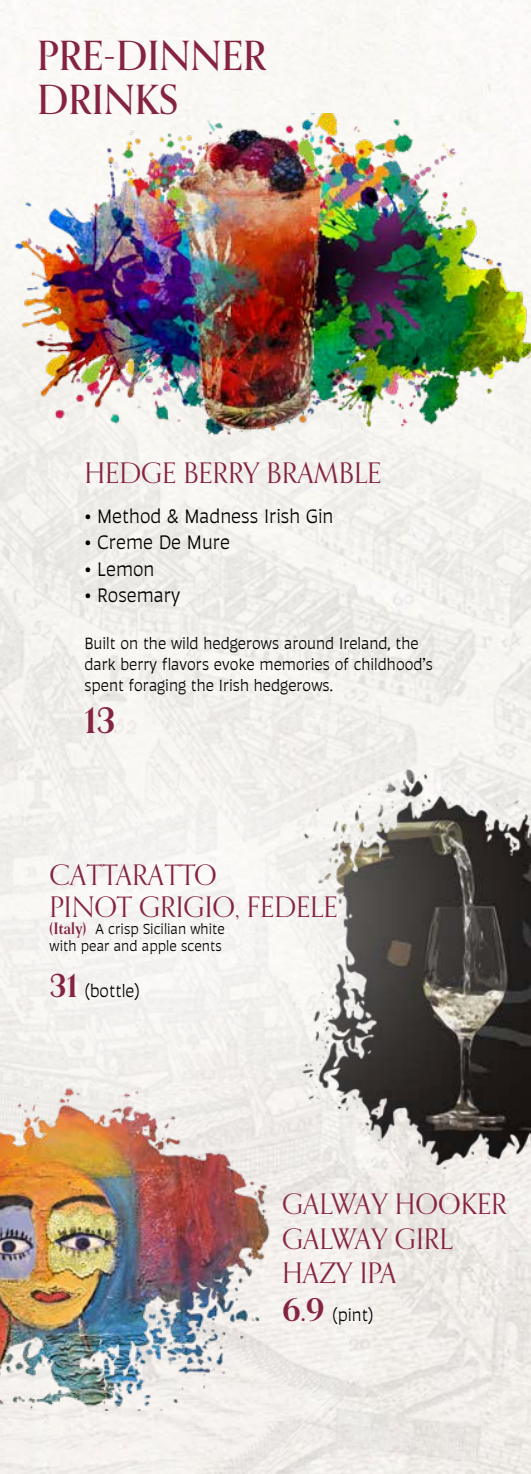
<style>
.page{position:relative;width:531px;height:1474px;background:#fff}
.page>*{position:absolute;margin:0;border:0;box-sizing:border-box;transform-origin:0 0}
.t1{font:500 40.25px/43.8px "Orpheus Pro";color:#852342}
.t2{font:700 35px "Orpheus Pro";color:#852342}
.t3{font:28.35px/34.6px "Orpheus Pro";color:#852342}
.t4{font:21px "Auster";color:#000}
.t5{font:18.9px "Auster";color:#000}
.t6{font:17.5px/21px "Auster";color:#000}
.t7{font:15.75px/17.3px "Auster";color:#000}
.s1{font-family:"Orpheus Pro";font-weight:700;color:#852342}
.s2{font-family:"Orpheus Pro";font-weight:700;font-size:31.5px;color:#852342}
</style>
<div class="page">
<img style="left:0;top:0;width:531px;height:1473px">
<img style="left:0;top:1328px;width:282px;height:82px">
<div style="left:0;top:530px;width:531px;height:798px;background:#fff;opacity:.75"></div>
<img style="left:0;top:114px;width:531px;height:324px">
<h1 class="t1" style="left:37px;top:33px;width:231px">PRE-DINNER<br>DRINKS</h1>
<h3 class="t3" style="left:84px;top:455px;width:298px">HEDGE BERRY BRAMBLE</h3>
<p class="t4" style="left:84px;top:505px;width:251px">• Method &amp; Madness Irish Gin</p>
<p class="t4" style="left:84px;top:531px;width:147px">• Creme De Mure</p>
<p class="t4" style="left:84px;top:557px;width:72px">• Lemon</p>
<p class="t4" style="left:84px;top:583px;width:98px">• Rosemary</p>
<p class="t6" style="left:84px;top:633px;width:350px">Built on the wild hedgerows around Ireland, the dark berry flavors evoke memories of childhood’s spent foraging the Irish hedgerows.</p>
<h2 class="t2" style="left:84px;top:698px;width:33px">13</h2>
<h3 class="t3" style="left:50px;top:859px;width:289px;line-height:31.5px">CATTARATTO<br>PINOT GRIGIO, FEDELE</h3>
<p class="t7" style="left:50px;top:920px;width:177px"><span class="s1">(Italy)</span> A crisp Sicilian white with pear and apple scents</p>
<p class="t5" style="left:50px;top:980px;width:92px"><span class="s2">31</span> (bottle)</p>
<h3 class="t3" style="left:282px;top:1186px;width:226px">GALWAY HOOKER<br>GALWAY GIRL<br>HAZY IPA</h3>
<p class="t5" style="left:282px;top:1304px;width:93px"><span class="s2">6.9</span> (pint)</p>
</div>
